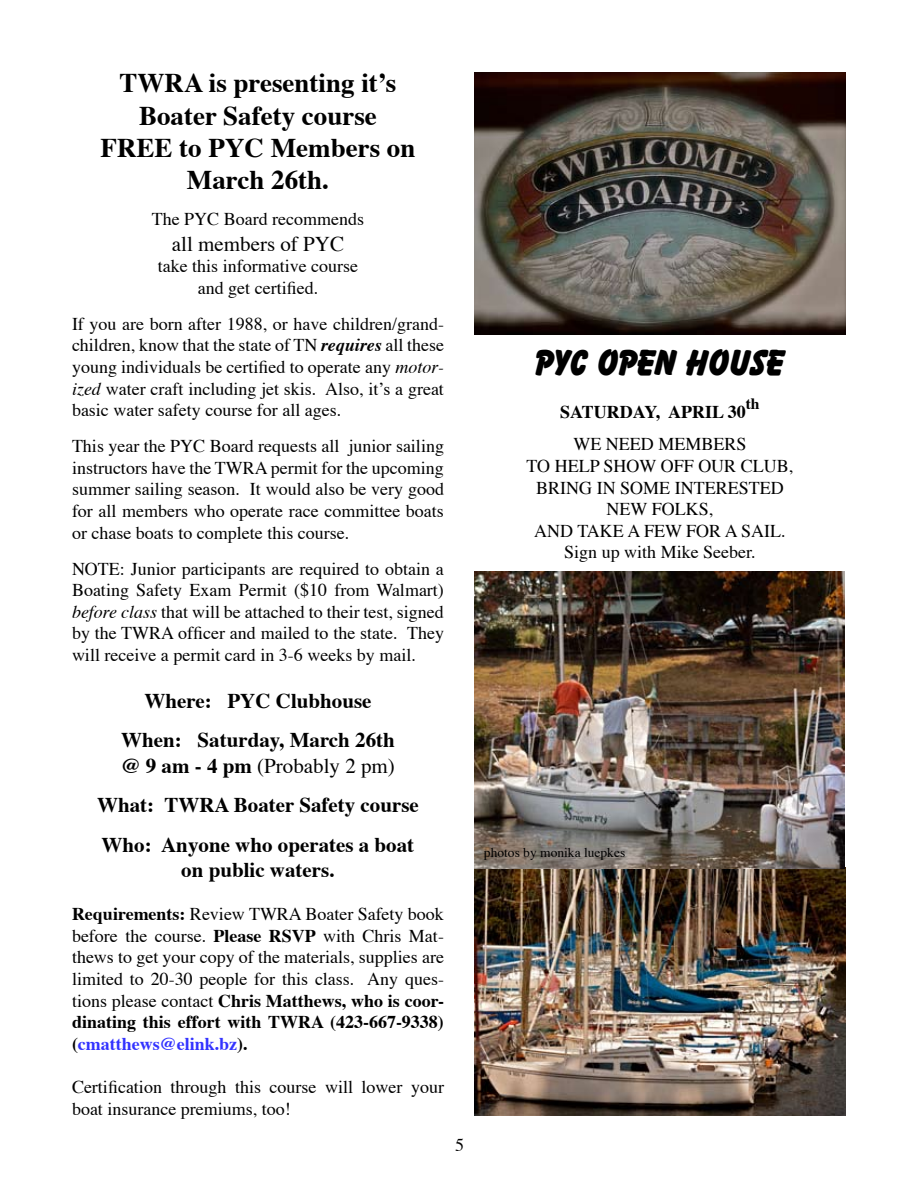
<style>
.page{position:relative;width:918px;height:1188px;background:#fff}
.page>*{position:absolute;margin:0;border:0;box-sizing:border-box;transform-origin:0 0}
.t1{font:36px "Bazooka";color:#000}
.t2{font:700 27px/32.4px "Times";color:#000;text-align:center}
.t3{font:700 21px/39.6px "Times";color:#000;text-align:center}
.t4{font:21px "Times";color:#000}
.t5{font:18px/21.6px "Times";color:#000;text-align:justify}
.t6{font:700 18px "Times";color:#000}
.t7{font:700 15.75px "Times";color:#000}
.t8{font:13.5px "Times";color:#000}
.s1{font-weight:700;font-style:italic}
.s2{font-style:italic}
.s3{font-weight:400}
.s4{font-weight:700}
.s5{font-weight:700;color:#33f}
</style>
<div class="page">
<img style="left:474px;top:72px;width:372px;height:262px">
<img style="left:474px;top:867px;width:372px;height:249px">
<img style="left:474px;top:572px;width:370px;height:296px">
<h2 class="t2" style="left:101px;top:64px;width:316px">TWRA is presenting it’s<br>Boater Safety course<br>FREE to PYC Members on<br>March 26th.</h2>
<p class="t5" style="left:152px;top:207px;width:214px">The PYC Board recommends</p>
<p class="t4" style="left:172px;top:224px;width:174px">all members of PYC</p>
<p class="t5" style="left:158px;top:254px;width:202px;text-align:center">take this informative course and get certified.</p>
<p class="t5" style="left:72px;top:311px;width:374px">If you are born after 1988, or have children/grand&shy;children, know that the state of TN <span class="s1">requires</span> all these young individuals be certified to operate any <span class="s2">motor&shy;ized</span> water craft including jet skis. Also, it’s a great basic water safety course for all ages.</p>
<p class="t5" style="left:72px;top:434px;width:374px">This year the PYC Board requests all junior sailing instructors have the TWRA permit for the upcoming summer sailing season. It would also be very good for all members who operate race committee boats or chase boats to complete this course.</p>
<p class="t5" style="left:72px;top:556px;width:374px">NOTE: Junior participants are required to obtain a Boating Safety Exam Permit ($10 from Walmart) <span class="s2">before class</span> that will be attached to their test, signed by the TWRA officer and mailed to the state. They will receive a permit card in 3-6 weeks by mail.</p>
<p class="t3" style="left:121px;top:679px;width:275px">Where: PYC Clubhouse<br>When: Saturday, March 26th</p>
<p class="t3" style="left:97px;top:744px;width:323px">@ 9 am - 4 pm <span class="s3">(Probably 2 pm)<br></span>What: TWRA Boater Safety course<br>Who: Anyone who operates a boat</p>
<p class="t3" style="left:181px;top:848px;width:155px">on public waters.</p>
<p class="t5" style="left:72px;top:902px;width:374px"><span class="s4">Requirements:</span> Review TWRA Boater Safety book before the course. <span class="s4">Please RSVP</span> with Chris Mat&shy;thews to get your copy of the materials, supplies are limited to 20-30 people for this class. Any ques&shy;tions please contact <span class="s4">Chris Matthews, who is coor&shy;dinating this effort with TWRA (423-667-9338) (</span><span class="s5">cmatthews@elink.bz</span><span class="s4">).</span></p>
<p class="t5" style="left:72px;top:1075px;width:374px">Certification through this course will lower your boat insurance premiums, too!</p>
<h1 class="t1" style="left:535px;top:340px;width:251px">PYC OPEN HOUSE</h1>
<p class="t6" style="left:560px;top:395px;width:187px">SATURDAY, APRIL 30</p>
<p class="t7" style="left:746px;top:389px;width:15px">th</p>
<p class="t5" style="left:527px;top:432px;width:268px;text-align:center">WE NEED MEMBERS<br>TO HELP SHOW OFF OUR CLUB,<br>BRING IN SOME INTERESTED<br>NEW FOLKS,<br>AND TAKE A FEW FOR A SAIL.<br>Sign up with Mike Seeber.</p>
<p class="t8" style="left:484px;top:840px;width:143px">photos by monika luepkes</p>
</div>
